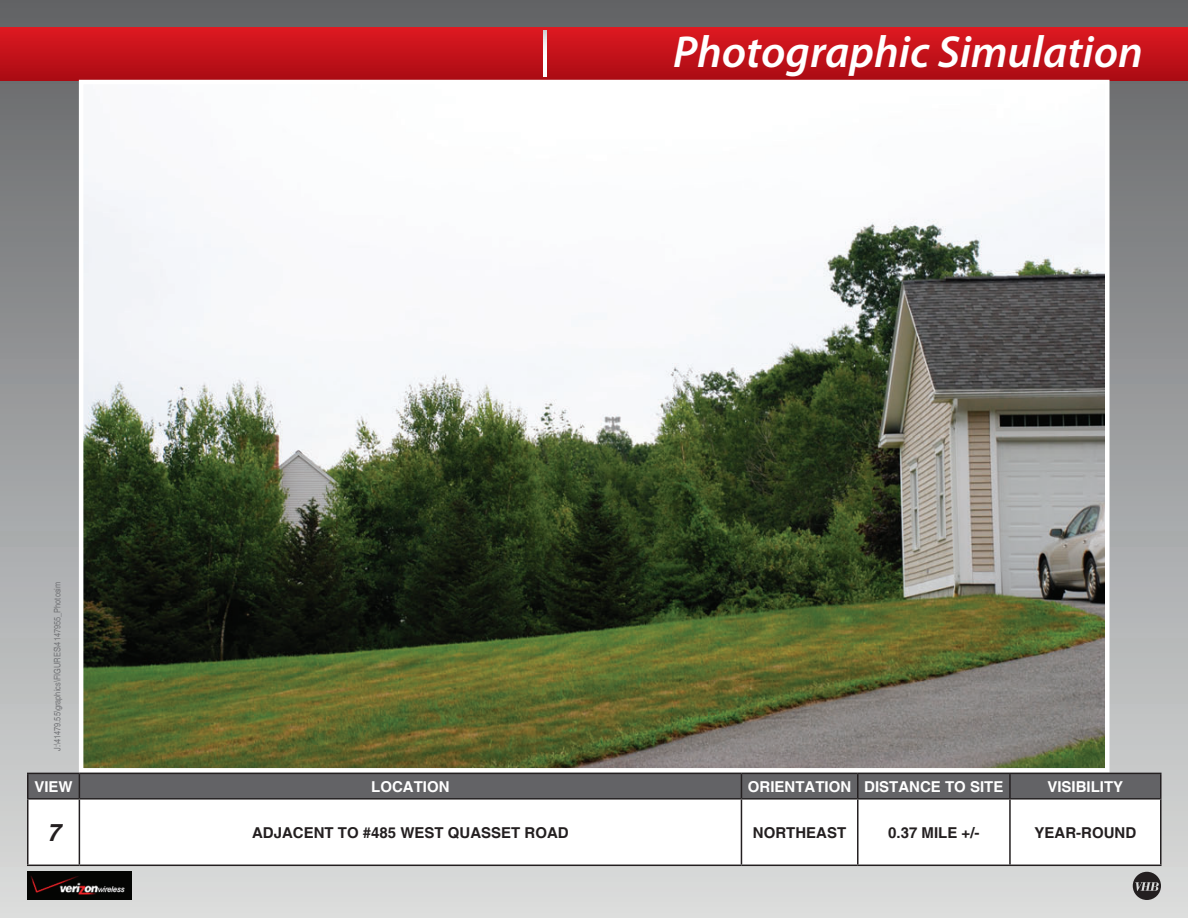
<style>
.page{position:relative;width:1188px;height:918px;background:#fff}
.page>*{position:absolute;margin:0;border:0;box-sizing:border-box;transform-origin:0 0}
.t1{font:italic 600 45px "Myriad Pro";color:#fff}
.t2{font:italic 700 24px "Helvetica";color:#231f20}
.t3{font:700 15px "Helvetica";color:#231f20}
.t4{font:700 15px "Helvetica";color:#fff}
.t5{font:condensed 9px "Helvetica";color:#717275}
</style>
<div class="page">
<div style="left:0;top:0;width:1188px;height:918px;background:linear-gradient(to bottom,#646466,#dbdedd)"></div>
<svg style="left:1133px;top:872px;width:28px;height:28px"></svg>
<div style="left:0;top:27px;width:1188px;height:53px;background:linear-gradient(to bottom,#de1a21,#aa0c14)"></div>
<svg style="left:543px;top:30px;width:3px;height:47px"></svg>
<img style="left:84px;top:85px;width:1021px;height:683px">
<div style="left:79px;top:80px;width:1031px;height:693px;border:4px solid #fff"></div>
<svg style="left:28px;top:800px;width:1132px;height:65px"></svg>
<svg style="left:27px;top:773px;width:1133px;height:25px"></svg>
<hr style="left:858px;top:773px;width:152px;height:1px;background:#231f20">
<hr style="left:857px;top:774px;width:2px;height:24px;background:#231f20">
<hr style="left:1010px;top:773px;width:152px;height:1px;background:#231f20">
<hr style="left:1009px;top:774px;width:2px;height:24px;background:#231f20">
<hr style="left:1160px;top:774px;width:2px;height:24px;background:#231f20">
<hr style="left:27px;top:798px;width:52px;height:2px;background:#231f20">
<hr style="left:27px;top:800px;width:1px;height:65px;background:#231f20">
<hr style="left:79px;top:798px;width:662px;height:2px;background:#231f20">
<hr style="left:79px;top:800px;width:1px;height:65px;background:#231f20">
<hr style="left:741px;top:798px;width:117px;height:2px;background:#231f20">
<hr style="left:741px;top:800px;width:1px;height:65px;background:#231f20">
<hr style="left:858px;top:798px;width:152px;height:2px;background:#231f20">
<hr style="left:857px;top:800px;width:2px;height:65px;background:#231f20">
<hr style="left:1010px;top:798px;width:152px;height:2px;background:#231f20">
<hr style="left:1009px;top:800px;width:2px;height:65px;background:#231f20">
<hr style="left:1160px;top:800px;width:2px;height:65px;background:#231f20">
<hr style="left:27px;top:865px;width:52px;height:1px;background:#231f20">
<hr style="left:79px;top:865px;width:662px;height:1px;background:#231f20">
<hr style="left:741px;top:865px;width:117px;height:1px;background:#231f20">
<hr style="left:858px;top:865px;width:152px;height:1px;background:#231f20">
<hr style="left:1010px;top:865px;width:152px;height:1px;background:#231f20">
<img style="left:27px;top:872px;width:105px;height:28px">
<h1 class="t1" style="left:673px;top:23px;width:471px">Photographic Simulation</h1>
<p class="t5" style="left:52px;top:751px;width:171px;rotate:-90deg">J:\41479.55\graphics\FIGURES\4147955_Photosim</p>
<p class="t4" style="left:34px;top:777px;width:40px">VIEW</p>
<p class="t4" style="left:371px;top:777px;width:80px">LOCATION</p>
<p class="t4" style="left:748px;top:777px;width:257px">ORIENTATION DISTANCE TO SITE</p>
<p class="t4" style="left:1047px;top:777px;width:77px">VISIBILITY</p>
<h2 class="t2" style="left:47px;top:818px;width:15px">7</h2>
<p class="t3" style="left:252px;top:823px;width:318px">ADJACENT TO #485 WEST QUASSET ROAD</p>
<p class="t3" style="left:753px;top:823px;width:95px">NORTHEAST</p>
<p class="t3" style="left:888px;top:823px;width:93px">0.37 MILE +/-</p>
<p class="t3" style="left:1035px;top:823px;width:103px">YEAR-ROUND</p>
</div>
